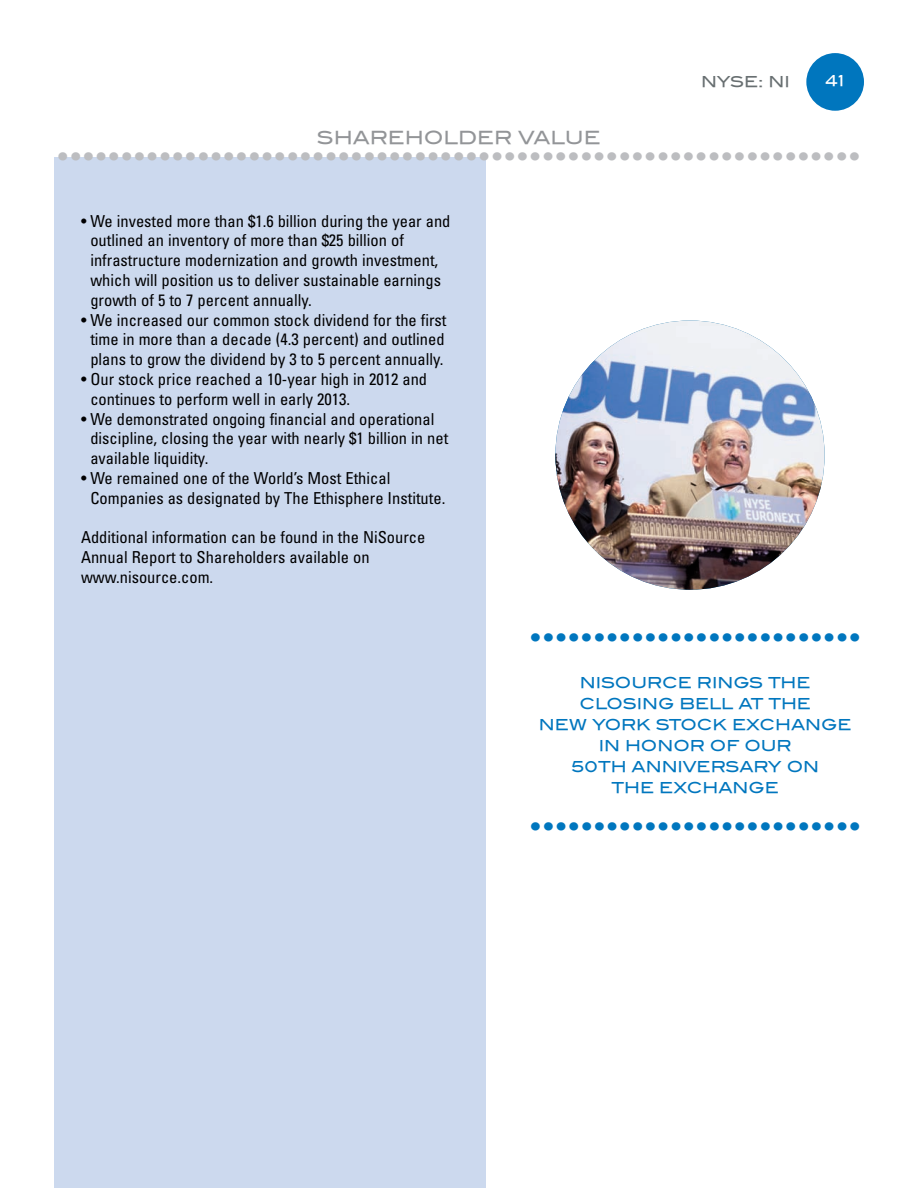
<style>
.page{position:relative;width:918px;height:1188px;background:#fff}
.page>*{position:absolute;margin:0;border:0;box-sizing:border-box;transform-origin:0 0}
.t1{font:24px "Blair Md ITCTT Medium";color:#bcbdc0}
.t2{font:24px "Blair Md ITCTT Medium";color:#0076be}
.t3{font:18px "Blair Md ITCTT Medium";color:#939598}
.t4{font:condensed 16.5px/19.8px "Univers";color:#000001}
.t5{font:15px/21px "Blair Md ITCTT Medium";color:#0076be;text-align:center}
.t6{font:15px "Blair Md ITCTT Medium";letter-spacing:-.015em;color:#686f71}
.t7{font:15px "Blair Md ITCTT Medium";color:#fff}
</style>
<div class="page">
<div style="left:54px;top:158px;width:432px;height:1030px;background:#ccd9ee"></div>
<div style="left:806px;top:53px;width:58px;height:58px;background:#0076be;border-radius:50%"></div>
<img style="left:555px;top:321px;width:270px;height:269px;border-radius:50%">
<p class="t6" style="left:701px;top:72px;width:90px">NYSE: NI</p>
<p class="t7" style="left:826px;top:72px;width:20px">41</p>
<p class="t3" style="left:317px;top:126px;width:285px">SHAREHOLDER VALUE</p>
<h1 class="t1" style="left:57px;top:141px;width:806px">•••••••••••••••••••••••••••••••••••••••••••••••••••••••••••••••</h1>
<p class="t4" style="left:90px;top:212px;width:362px;text-indent:-9px">• We invested more than $1.6 billion during the year and outlined an inventory of more than $25 billion of infrastructure modernization and growth investment, which will position us to deliver sustainable earnings growth of 5 to 7 percent annually.</p>
<p class="t4" style="left:81px;top:311px;width:367px;text-align:center">• We increased our common stock dividend for the first time in more than a decade (4.3 percent) and outlined plans to grow the dividend by 3 to 5 percent annually.</p>
<p class="t4" style="left:90px;top:371px;width:338px;text-indent:-9px">• Our stock price reached a 10-year high in 2012 and continues to perform well in early 2013.</p>
<p class="t4" style="left:90px;top:410px;width:359px;text-indent:-9px">• We demonstrated ongoing financial and operational discipline, closing the year with nearly $1 billion in net available liquidity.</p>
<p class="t4" style="left:90px;top:470px;width:357px;text-indent:-9px">• We remained one of the World’s Most Ethical<br>Companies as designated by The Ethisphere Institute.</p>
<p class="t4" style="left:81px;top:529px;width:346px">Additional information can be found in the NiSource<br>Annual Report to Shareholders available on www.nisource.com.</p>
<h1 class="t2" style="left:529px;top:623px;width:333px">••••••••••••••••••••••••••</h1>
<p class="t5" style="left:539px;top:672px;width:314px">NISOURCE RINGS THE<br>CLOSING BELL AT THE<br>NEW YORK STOCK EXCHANGE<br>IN HONOR OF OUR<br>50TH ANNIVERSARY ON<br>THE EXCHANGE</p>
<h1 class="t2" style="left:529px;top:812px;width:333px">••••••••••••••••••••••••••</h1>
</div>
